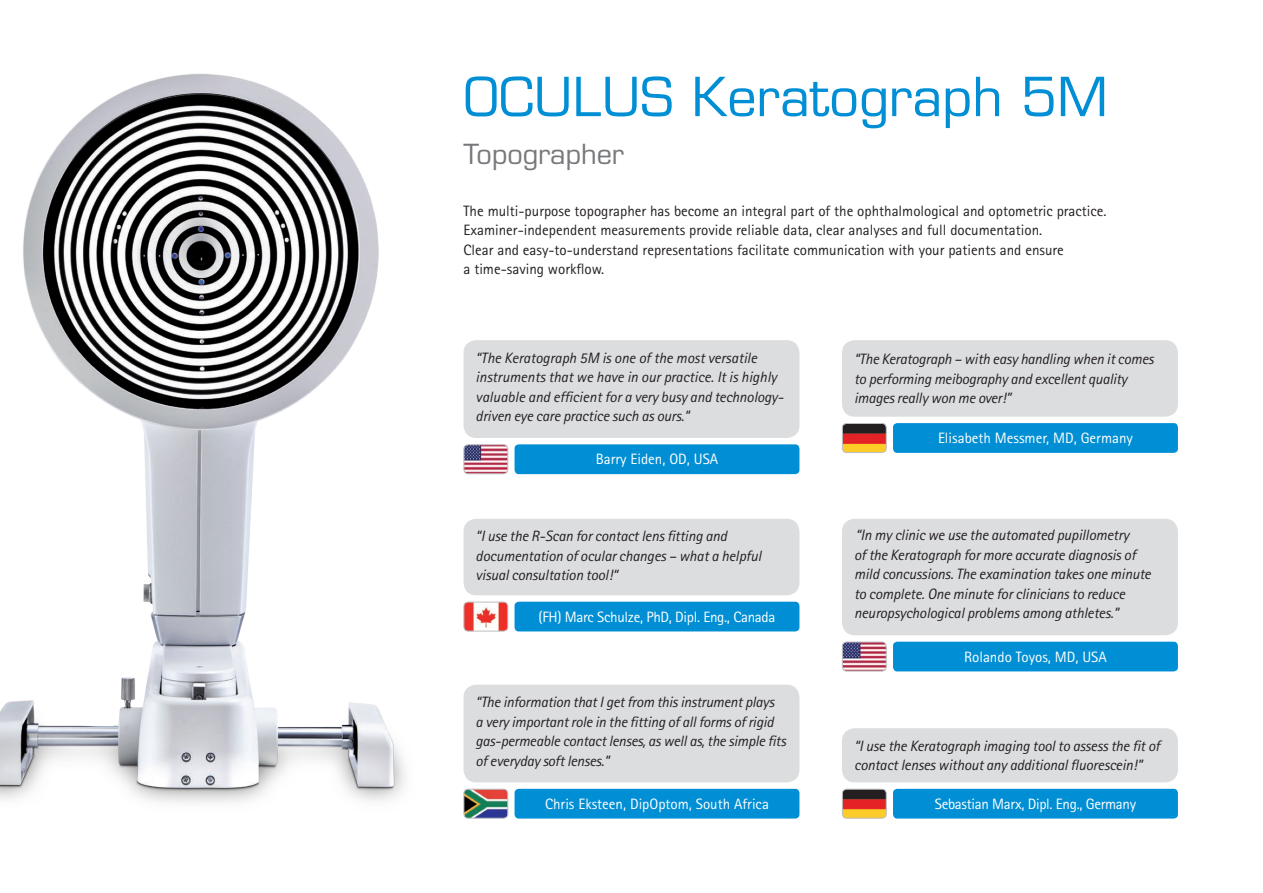
<style>
.page{position:relative;width:1263px;height:893px;background:#fff}
.page>*{position:absolute;margin:0;border:0;box-sizing:border-box;transform-origin:0 0}
.t1{font:52.5px "Eurostile";color:#008fd5}
.t2{font:27px "Eurostile";color:#76787b}
.t3{font:italic 15px/19.5px "Rotis Sans Serif";letter-spacing:-.01em;color:#231f20}
.t4{font:15px/19.5px "Rotis Sans Serif";color:#231f20}
.t5{font:15px "Rotis Sans Serif";color:#fff}
.t6{font:15px "Rotis Sans Serif";letter-spacing:-.02em;color:#fff}
</style>
<div class="page">
<img style="left:0;top:73px;width:405px;height:730px">
<div style="left:463px;top:340px;width:336px;height:98px;background:#dcdddf;border-radius:13px"></div>
<div style="left:514px;top:444px;width:285px;height:30px;background:#008fd5;border-radius:4px"></div>
<img style="left:465px;top:446px;width:43px;height:28px">
<div style="left:463px;top:444px;width:45px;height:30px;border:1px solid #bcbdc0;border-radius:4px"></div>
<div style="left:842px;top:340px;width:336px;height:77px;background:#dcdddf;border-radius:13px"></div>
<div style="left:893px;top:423px;width:285px;height:30px;background:#008fd5;border-radius:4px"></div>
<img style="left:844px;top:425px;width:41px;height:26px">
<div style="left:842px;top:423px;width:45px;height:30px;border:1px solid #bcbdc0;border-radius:4px"></div>
<div style="left:463px;top:685px;width:336px;height:97px;background:#dcdddf;border-radius:13px"></div>
<div style="left:514px;top:789px;width:285px;height:30px;background:#008fd5;border-radius:4px"></div>
<img style="left:465px;top:789px;width:43px;height:28px">
<div style="left:463px;top:789px;width:45px;height:30px;border:1px solid #bcbdc0;border-radius:4px"></div>
<div style="left:842px;top:519px;width:336px;height:116px;background:#dcdddf;border-radius:13px"></div>
<div style="left:893px;top:642px;width:285px;height:29px;background:#008fd5;border-radius:4px"></div>
<img style="left:842px;top:642px;width:44px;height:29px">
<div style="left:842px;top:642px;width:45px;height:29px;border:1px solid #bcbdc0;border-radius:4px"></div>
<div style="left:463px;top:519px;width:336px;height:76px;background:#dcdddf;border-radius:13px"></div>
<div style="left:514px;top:602px;width:285px;height:29px;background:#008fd5;border-radius:4px"></div>
<img style="left:465px;top:602px;width:43px;height:29px">
<div style="left:463px;top:602px;width:45px;height:29px;border:1px solid #bcbdc0;border-radius:4px"></div>
<div style="left:842px;top:728px;width:336px;height:54px;background:#dcdddf;border-radius:13px"></div>
<div style="left:893px;top:789px;width:285px;height:30px;background:#008fd5;border-radius:4px"></div>
<img style="left:842px;top:789px;width:43px;height:28px">
<div style="left:842px;top:789px;width:45px;height:30px;border:1px solid #bcbdc0;border-radius:4px"></div>
<h1 class="t1" style="left:463px;top:65px;width:646px">OCULUS Keratograph 5M</h1>
<h2 class="t2" style="left:463px;top:138px;width:162px">Topographer</h2>
<p class="t4" style="left:463px;top:201px;width:645px">The multi-purpose topographer has become an integral part of the ophthalmological and optometric practice.<br>Examiner-independent measurements provide reliable data, clear analyses and full documentation.<br>Clear and easy-to-understand representations facilitate communication with your patients and ensure<br>a time-saving workflow.</p>
<p class="t3" style="left:476px;top:348px;width:310px">“The Keratograph 5M is one of the most versatile instruments that we have in our practice. It is highly valuable and efficient for a very busy and technology&shy;driven eye care practice such as ours.”</p>
<p class="t5" style="left:596px;top:450px;width:124px">Barry Eiden, OD, USA</p>
<p class="t3" style="left:476px;top:526px;width:287px">“I use the R-Scan for contact lens fitting and documentation of ocular changes – what a helpful visual consultation tool!“</p>
<p class="t6" style="left:539px;top:608px;width:238px">(FH) Marc Schulze, PhD, Dipl. Eng., Canada</p>
<p class="t3" style="left:476px;top:693px;width:312px">“The information that I get from this instrument plays<br>a very important role in the fitting of all forms of rigid gas-permeable contact lenses, as well as, the simple fits of everyday soft lenses.”</p>
<p class="t5" style="left:545px;top:795px;width:225px">Chris Eksteen, DipOptom, South Africa</p>
<p class="t3" style="left:854px;top:349px;width:301px">“The Keratograph – with easy handling when it comes to performing meibography and excellent quality images really won me over!”</p>
<p class="t5" style="left:938px;top:429px;width:196px">Elisabeth Messmer, MD, Germany</p>
<p class="t3" style="left:854px;top:526px;width:298px">“In my clinic we use the automated pupillometry<br>of the Keratograph for more accurate diagnosis of mild concussions. The examination takes one minute to complete. One minute for clinicians to reduce neuropsychological problems among athletes.”</p>
<p class="t5" style="left:964px;top:648px;width:144px">Rolando Toyos, MD, USA</p>
<p class="t3" style="left:854px;top:736px;width:307px">“I use the Keratograph imaging tool to assess the fit of contact lenses without any additional fluorescein!”</p>
<p class="t6" style="left:935px;top:795px;width:203px">Sebastian Marx, Dipl. Eng., Germany</p>
</div>
